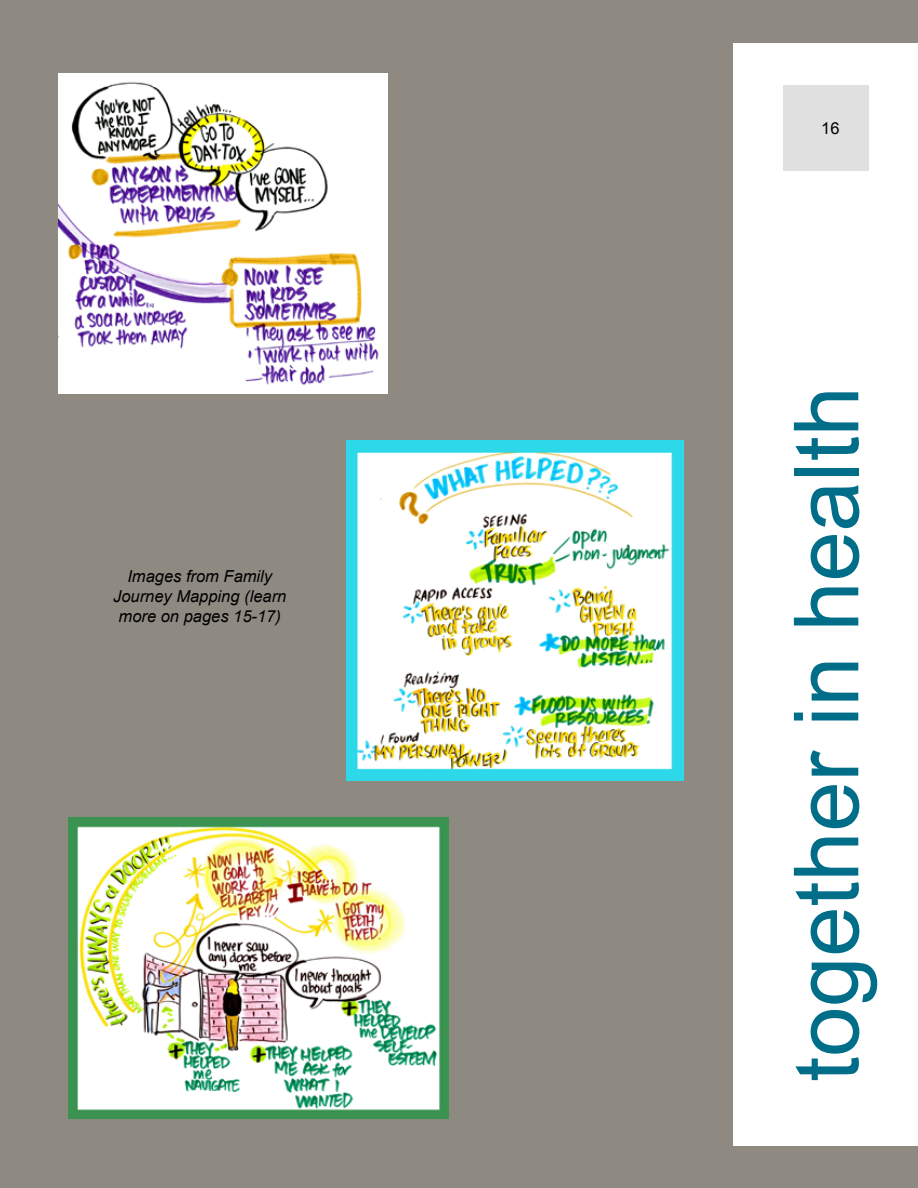
<style>
.page{position:relative;width:918px;height:1188px;background:#8e8981}
.page>*{position:absolute;margin:0;border:0;box-sizing:border-box;transform-origin:0 0}
.t1{font:90px "Arial";color:#006d89}
.t2{font:italic 16.5px/19.8px "Arial";color:#000;text-align:center}
.t3{font:16.5px "Arial";color:#000}
</style>
<div class="page">
<div style="left:733px;top:43px;width:185px;height:1102px;background:#fff"></div>
<div style="left:783px;top:85px;width:86px;height:86px;background:#e0e0e1"></div>
<img style="left:69px;top:817px;width:379px;height:302px">
<img style="left:347px;top:441px;width:336px;height:339px">
<img style="left:58px;top:74px;width:330px;height:320px">
<p class="t2" style="left:113px;top:567px;width:175px">Images from Family<br>Journey Mapping (learn more on pages 15-17)</p>
<p class="t3" style="left:821px;top:117px;width:20px">16</p>
<h1 class="t1" style="left:768px;top:1082px;width:697px;rotate:-90deg">together in health</h1>
</div>
